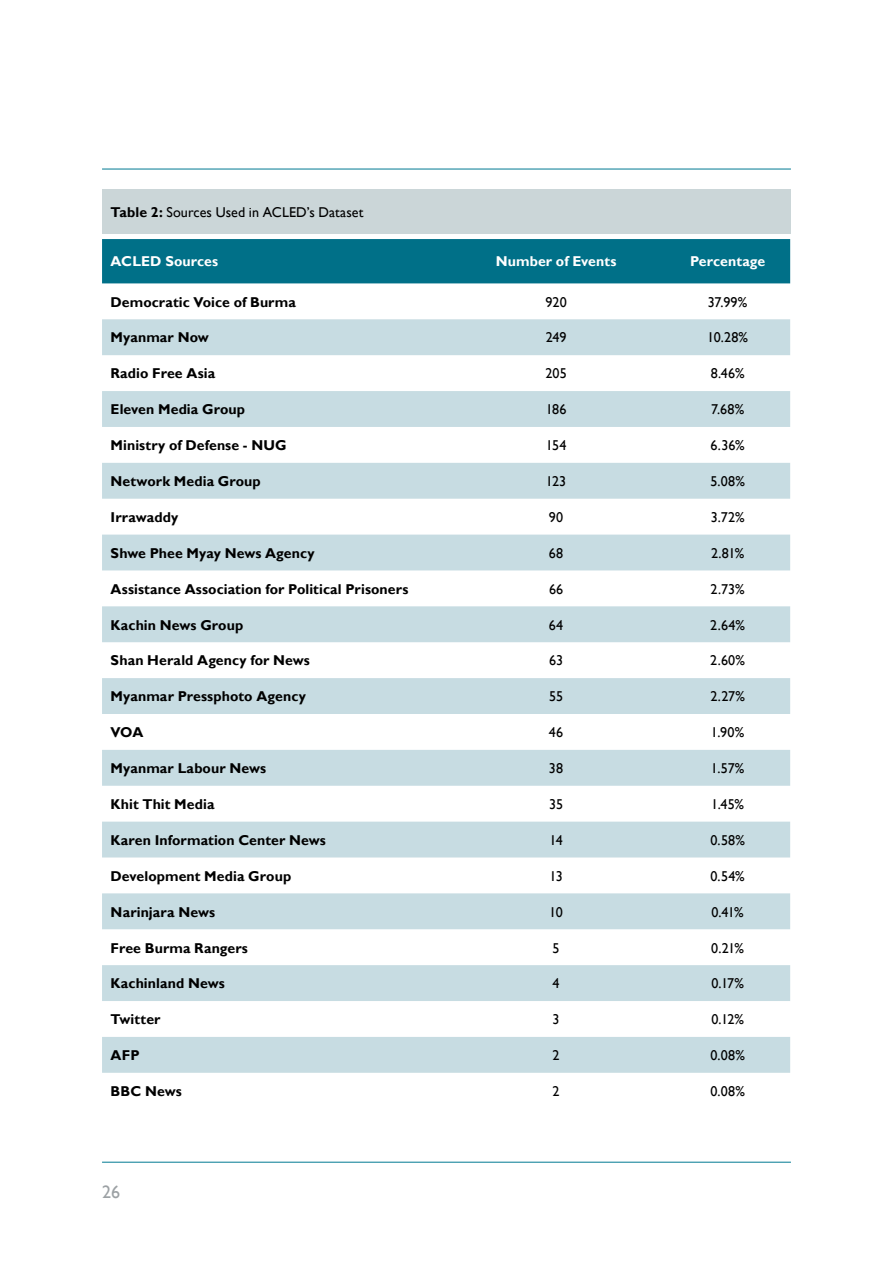
<style>
.page{position:relative;width:893px;height:1263px;background:#fff}
.page>*{position:absolute;margin:0;border:0;box-sizing:border-box;transform-origin:0 0}
.t1{font:18px "Gill Sans";color:#9ca1a4}
.t2{font:700 14.25px "Gill Sans";letter-spacing:.005em;color:#000}
.t3{font:14.25px "Gill Sans";letter-spacing:.005em;color:#000}
.t4{font:700 14.25px "Gill Sans";letter-spacing:.005em;color:#fff}
.s1{font-weight:700}
</style>
<div class="page">
<hr style="left:102px;top:169px;width:689px;height:1px;background:#007a92">
<hr style="left:102px;top:1162px;width:689px;height:1px;background:#007a92">
<div style="left:102px;top:190px;width:688px;height:44px;background:#cbd6d8"></div>
<div style="left:102px;top:239px;width:688px;height:44px;background:#007088"></div>
<svg style="left:102px;top:319px;width:688px;height:754px;fill:#c9dde3"></svg>
<p class="t3" style="left:111px;top:204px;width:254px"><span class="s1">Table 2:</span> Sources Used in ACLED’s Dataset</p>
<p class="t4" style="left:111px;top:253px;width:109px">ACLED Sources</p>
<p class="t4" style="left:496px;top:253px;width:122px">Number of Events</p>
<p class="t4" style="left:690px;top:253px;width:77px">Percentage</p>
<p class="t2" style="left:111px;top:293px;width:187px">Democratic Voice of Burma</p>
<p class="t3" style="left:545px;top:293px;width:23px">920</p>
<p class="t3" style="left:708px;top:293px;width:41px">37.99%</p>
<p class="t2" style="left:111px;top:329px;width:100px">Myanmar Now</p>
<p class="t3" style="left:546px;top:329px;width:22px">249</p>
<p class="t3" style="left:707px;top:329px;width:42px">10.28%</p>
<p class="t2" style="left:111px;top:365px;width:106px">Radio Free Asia</p>
<p class="t3" style="left:545px;top:365px;width:23px">205</p>
<p class="t3" style="left:711px;top:365px;width:35px">8.46%</p>
<p class="t2" style="left:111px;top:401px;width:136px">Eleven Media Group</p>
<p class="t3" style="left:546px;top:401px;width:22px">186</p>
<p class="t3" style="left:711px;top:401px;width:35px">7.68%</p>
<p class="t2" style="left:111px;top:437px;width:178px">Ministry of Defense - NUG</p>
<p class="t3" style="left:546px;top:437px;width:22px">154</p>
<p class="t3" style="left:711px;top:437px;width:36px">6.36%</p>
<p class="t2" style="left:111px;top:473px;width:152px">Network Media Group</p>
<p class="t3" style="left:546px;top:473px;width:22px">123</p>
<p class="t3" style="left:710px;top:473px;width:36px">5.08%</p>
<p class="t2" style="left:111px;top:508px;width:69px">Irrawaddy</p>
<p class="t3" style="left:549px;top:509px;width:16px">90</p>
<p class="t3" style="left:711px;top:509px;width:35px">3.72%</p>
<p class="t2" style="left:111px;top:544px;width:206px">Shwe Phee Myay News Agency</p>
<p class="t3" style="left:549px;top:545px;width:16px">68</p>
<p class="t3" style="left:711px;top:545px;width:35px">2.81%</p>
<p class="t2" style="left:111px;top:580px;width:299px">Assistance Association for Political Prisoners</p>
<p class="t3" style="left:549px;top:580px;width:16px">66</p>
<p class="t3" style="left:710px;top:580px;width:36px">2.73%</p>
<p class="t2" style="left:111px;top:616px;width:134px">Kachin News Group</p>
<p class="t3" style="left:549px;top:616px;width:16px">64</p>
<p class="t3" style="left:710px;top:616px;width:36px">2.64%</p>
<p class="t2" style="left:111px;top:652px;width:201px">Shan Herald Agency for News</p>
<p class="t3" style="left:549px;top:652px;width:16px">63</p>
<p class="t3" style="left:710px;top:652px;width:36px">2.60%</p>
<p class="t2" style="left:111px;top:688px;width:197px">Myanmar Pressphoto Agency</p>
<p class="t3" style="left:549px;top:688px;width:15px">55</p>
<p class="t3" style="left:710px;top:688px;width:36px">2.27%</p>
<p class="t2" style="left:111px;top:724px;width:34px">VOA</p>
<p class="t3" style="left:549px;top:724px;width:16px">46</p>
<p class="t3" style="left:711px;top:724px;width:35px">1.90%</p>
<p class="t2" style="left:111px;top:760px;width:157px">Myanmar Labour News</p>
<p class="t3" style="left:549px;top:760px;width:16px">38</p>
<p class="t3" style="left:711px;top:760px;width:35px">1.57%</p>
<p class="t2" style="left:111px;top:795px;width:105px">Khit Thit Media</p>
<p class="t3" style="left:549px;top:796px;width:16px">35</p>
<p class="t3" style="left:711px;top:796px;width:34px">1.45%</p>
<p class="t2" style="left:111px;top:831px;width:217px">Karen Information Center News</p>
<p class="t3" style="left:549px;top:832px;width:15px">14</p>
<p class="t3" style="left:710px;top:832px;width:36px">0.58%</p>
<p class="t2" style="left:111px;top:867px;width:182px">Development Media Group</p>
<p class="t3" style="left:549px;top:868px;width:15px">13</p>
<p class="t3" style="left:710px;top:868px;width:36px">0.54%</p>
<p class="t2" style="left:111px;top:903px;width:106px">Narinjara News</p>
<p class="t3" style="left:549px;top:903px;width:15px">10</p>
<p class="t3" style="left:711px;top:903px;width:34px">0.41%</p>
<p class="t2" style="left:111px;top:939px;width:139px">Free Burma Rangers</p>
<p class="t3" style="left:553px;top:939px;width:9px">5</p>
<p class="t3" style="left:711px;top:939px;width:34px">0.21%</p>
<p class="t2" style="left:111px;top:975px;width:116px">Kachinland News</p>
<p class="t3" style="left:553px;top:975px;width:9px">4</p>
<p class="t3" style="left:711px;top:975px;width:34px">0.17%</p>
<p class="t2" style="left:111px;top:1011px;width:52px">Twitter</p>
<p class="t3" style="left:553px;top:1011px;width:9px">3</p>
<p class="t3" style="left:711px;top:1011px;width:34px">0.12%</p>
<p class="t2" style="left:111px;top:1047px;width:31px">AFP</p>
<p class="t3" style="left:553px;top:1047px;width:9px">2</p>
<p class="t3" style="left:710px;top:1047px;width:36px">0.08%</p>
<p class="t2" style="left:111px;top:1083px;width:73px">BBC News</p>
<p class="t3" style="left:553px;top:1083px;width:9px">2</p>
<p class="t3" style="left:710px;top:1083px;width:36px">0.08%</p>
<p class="t1" style="left:102px;top:1182px;width:19px">26</p>
</div>
